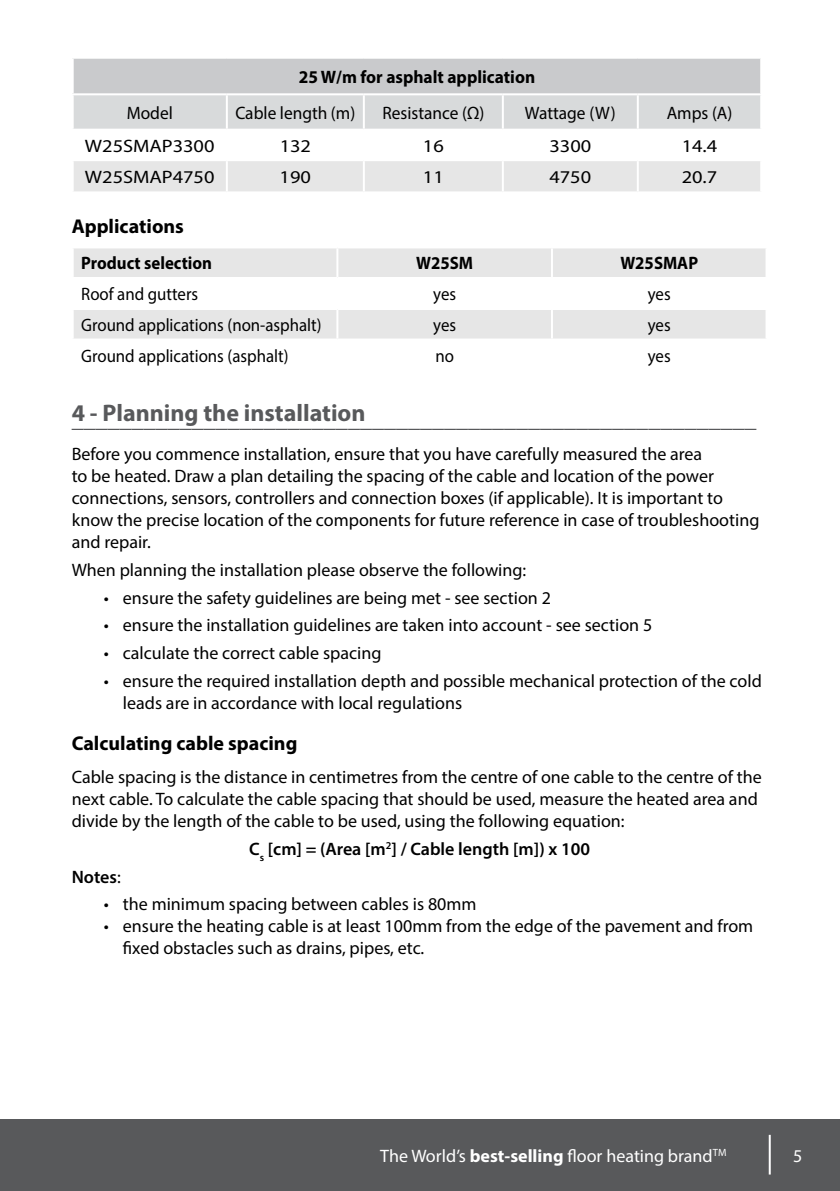
<style>
.page{position:relative;width:840px;height:1191px;background:#fff}
.page>*{position:absolute;margin:0;border:0;box-sizing:border-box;transform-origin:0 0}
.t1{font:700 24px "Myriad Pro";color:#58595b}
.t2{font:700 20px "Myriad Pro";color:#000}
.t3{font:18px/22px "Myriad Pro";color:#000}
.t4{font:18px "Myriad Pro";color:#000;scale:.93 1}
.t5{font:18px "Myriad Pro";color:#000;scale:.96 1}
.t6{font:18px "Myriad Pro";color:#000;scale:1.13 1}
.t7{font:600 18px "Myriad Pro";color:#000}
.t8{font:18px "Myriad Pro";color:#fff}
.t9{font:700 18px "Myriad Pro";color:#000;scale:.93 1}
.t10{font:700 18px "Myriad Pro";color:#000;scale:.96 1}
.t11{font:10.4px "Myriad Pro";color:#fff}
.s1{font-weight:400}
.s2{font-weight:700}
</style>
<div class="page">
<div style="left:0;top:1120px;width:839px;height:71px;background:#58595b"></div>
<hr style="left:768px;top:1134px;width:2px;height:40px;background:#fff">
<div style="left:73px;top:58px;width:687px;height:36px;background:#c9cacc"></div>
<svg style="left:74px;top:95px;width:685px;height:96px"></svg>
<hr style="left:759px;top:59px;width:2px;height:34px;background:#fff">
<hr style="left:226px;top:95px;width:2px;height:34px;background:#fff">
<hr style="left:362px;top:95px;width:2px;height:34px;background:#fff">
<hr style="left:501px;top:95px;width:2px;height:34px;background:#fff">
<hr style="left:636px;top:95px;width:2px;height:34px;background:#fff">
<hr style="left:72px;top:129px;width:155px;height:2px;background:#fff">
<hr style="left:227px;top:129px;width:136px;height:2px;background:#fff">
<hr style="left:226px;top:131px;width:2px;height:28px;background:#fff">
<hr style="left:363px;top:129px;width:139px;height:2px;background:#fff">
<hr style="left:362px;top:131px;width:2px;height:28px;background:#fff">
<hr style="left:502px;top:129px;width:135px;height:2px;background:#fff">
<hr style="left:501px;top:131px;width:2px;height:28px;background:#fff">
<hr style="left:637px;top:129px;width:124px;height:2px;background:#fff">
<hr style="left:636px;top:131px;width:2px;height:28px;background:#fff">
<hr style="left:72px;top:159px;width:155px;height:2px;background:#fff">
<hr style="left:227px;top:159px;width:136px;height:2px;background:#fff">
<hr style="left:226px;top:161px;width:2px;height:30px;background:#fff">
<hr style="left:363px;top:159px;width:139px;height:2px;background:#fff">
<hr style="left:362px;top:161px;width:2px;height:30px;background:#fff">
<hr style="left:502px;top:159px;width:135px;height:2px;background:#fff">
<hr style="left:501px;top:161px;width:2px;height:30px;background:#fff">
<hr style="left:637px;top:159px;width:124px;height:2px;background:#fff">
<hr style="left:636px;top:161px;width:2px;height:30px;background:#fff">
<hr style="left:72px;top:57px;width:155px;height:2px;background:#fff">
<hr style="left:72px;top:59px;width:2px;height:34px;background:#fff">
<hr style="left:227px;top:57px;width:136px;height:2px;background:#fff">
<hr style="left:363px;top:57px;width:139px;height:2px;background:#fff">
<hr style="left:502px;top:57px;width:135px;height:2px;background:#fff">
<hr style="left:637px;top:57px;width:124px;height:2px;background:#fff">
<hr style="left:72px;top:93px;width:155px;height:2px;background:#fff">
<hr style="left:227px;top:93px;width:136px;height:2px;background:#fff">
<hr style="left:363px;top:93px;width:139px;height:2px;background:#fff">
<hr style="left:502px;top:93px;width:135px;height:2px;background:#fff">
<hr style="left:637px;top:93px;width:124px;height:2px;background:#fff">
<div style="left:74px;top:248px;width:691px;height:29px;background:#e6e6e6"></div>
<div style="left:74px;top:310px;width:691px;height:28px;background:#e6e6e6"></div>
<hr style="left:336px;top:248px;width:2px;height:29px;background:#fff">
<hr style="left:336px;top:310px;width:2px;height:28px;background:#fff">
<hr style="left:550px;top:248px;width:2px;height:29px;background:#fff">
<hr style="left:550px;top:310px;width:2px;height:28px;background:#fff">
<p class="t10" style="left:298px;top:65px;width:248px">25 W/m for asphalt application</p>
<p class="t5" style="left:127px;top:102px;width:50px">Model</p>
<p class="t5" style="left:235px;top:102px;width:126px">Cable length (m)</p>
<p class="t5" style="left:382px;top:102px;width:108px">Resistance (Ω)</p>
<p class="t5" style="left:524px;top:102px;width:96px">Wattage (W)</p>
<p class="t5" style="left:666px;top:102px;width:70px">Amps (A)</p>
<p class="t6" style="left:85px;top:134px;width:116px">W25SMAP3300</p>
<p class="t6" style="left:279px;top:134px;width:29px">132</p>
<p class="t6" style="left:422px;top:134px;width:20px">16</p>
<p class="t6" style="left:549px;top:134px;width:38px">3300</p>
<p class="t6" style="left:681px;top:134px;width:33px">14.4</p>
<p class="t6" style="left:85px;top:166px;width:116px">W25SMAP4750</p>
<p class="t6" style="left:279px;top:166px;width:29px">190</p>
<p class="t6" style="left:422px;top:166px;width:20px">11</p>
<p class="t6" style="left:549px;top:166px;width:38px">4750</p>
<p class="t6" style="left:681px;top:166px;width:33px">20.7</p>
<p class="t2" style="left:72px;top:213px;width:114px">Applications</p>
<p class="t9" style="left:81px;top:252px;width:142px">Product selection</p>
<p class="t9" style="left:416px;top:252px;width:63px">W25SM</p>
<p class="t9" style="left:620px;top:252px;width:85px">W25SMAP</p>
<p class="t4" style="left:81px;top:283px;width:127px">Roof and gutters</p>
<p class="t4" style="left:433px;top:283px;width:26px">yes</p>
<p class="t4" style="left:647px;top:283px;width:26px">yes</p>
<p class="t4" style="left:81px;top:314px;width:260px">Ground applications (non-asphalt)</p>
<p class="t4" style="left:433px;top:314px;width:26px">yes</p>
<p class="t4" style="left:647px;top:314px;width:26px">yes</p>
<p class="t4" style="left:81px;top:344px;width:224px">Ground applications (asphalt)</p>
<p class="t4" style="left:435px;top:344px;width:21px">no</p>
<p class="t4" style="left:647px;top:344px;width:26px">yes</p>
<h1 class="t1" style="left:72px;top:397px;width:295px">4 - Planning the installation</h1>
<h1 class="t1" style="left:72px;top:403px;width:685px">_________________________________________________________</h1>
<p class="t3" style="left:72px;top:443px;width:688px">Before you commence installation, ensure that you have carefully measured the area<br>to be heated. Draw a plan detailing the spacing of the cable and location of the power connections, sensors, controllers and connection boxes (if applicable). It is important to know the precise location of the components for future reference in case of troubleshooting and repair.</p>
<p class="t3" style="left:72px;top:559px;width:456px">When planning the installation please observe the following:</p>
<p class="t3" style="left:104px;top:586px;width:448px">• ensure the safety guidelines are being met - see section 2</p>
<p class="t3" style="left:104px;top:614px;width:549px">• ensure the installation guidelines are taken into account - see section 5</p>
<p class="t3" style="left:104px;top:642px;width:279px">• calculate the correct cable spacing</p>
<p class="t3" style="left:123px;top:669px;width:640px;text-indent:-19px">• ensure the required installation depth and possible mechanical protection of the cold leads are in accordance with local regulations</p>
<p class="t2" style="left:72px;top:730px;width:227px">Calculating cable spacing</p>
<p class="t3" style="left:72px;top:766px;width:691px">Cable spacing is the distance in centimetres from the centre of one cable to the centre of the next cable. To calculate the cable spacing that should be used, measure the heated area and divide by the length of the cable to be used, using the following equation:</p>
<p class="t7" style="left:249px;top:837px;width:342px">C<sub>s</sub> [cm] = (Area [m<sup>2</sup>] / Cable length [m]) x 100</p>
<p class="t7" style="left:72px;top:865px;width:51px">Notes<span class="s1">:</span></p>
<p class="t3" style="left:104px;top:893px;width:374px">• the minimum spacing between cables is 80mm</p>
<p class="t3" style="left:123px;top:915px;width:631px;text-indent:-19px">• ensure the heating cable is at least 100mm from the edge of the pavement and from fixed obstacles such as drains, pipes, etc.</p>
<p class="t11" style="left:712px;top:1145px;width:15px">TM</p>
<p class="t8" style="left:380px;top:1144px;width:334px">The World’s <span class="s2">best-selling</span> floor heating brand</p>
<p class="t8" style="left:792px;top:1145px;width:11px">5</p>
</div>
